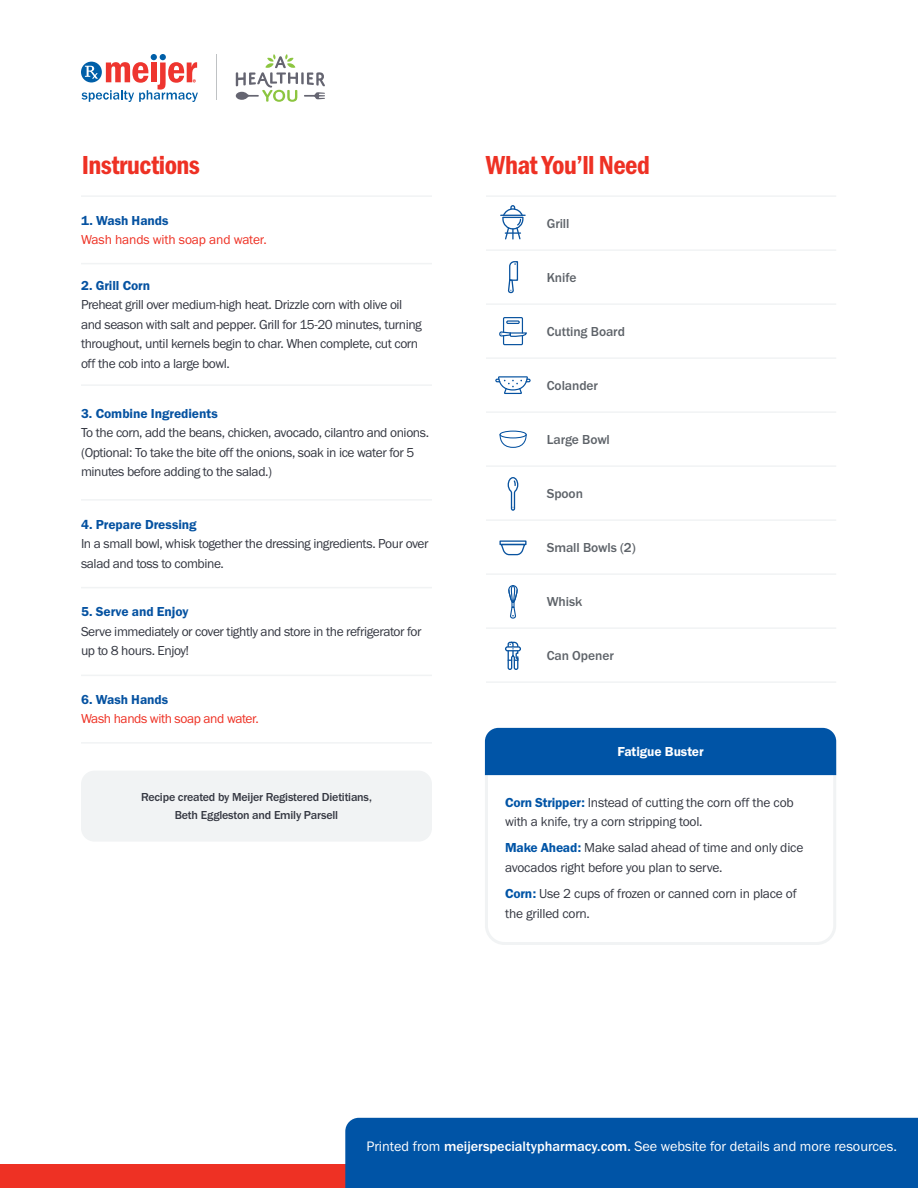
<style>
.page{position:relative;width:918px;height:1188px;background:#fff}
.page>*{position:absolute;margin:0;border:0;box-sizing:border-box;transform-origin:0 0}
.t1{font:27px "Franklin Gothic URW Con Dem";letter-spacing:-.02em;color:#ee3124}
.t2{font:14.25px "Franklin Gothic URW Boo";color:#fff}
.t3{font:13.5px/19.5px "Franklin Gothic URW Boo";letter-spacing:-.03em;color:#343741}
.t4{font:13.5px "Franklin Gothic URW Dem";letter-spacing:-.005em;color:#0552a1}
.t5{font:500 13.5px "Franklin Gothic URW";letter-spacing:-.005em;color:#5e6369}
.t6{font:13.5px "Franklin Gothic URW Boo";letter-spacing:-.01em;color:#ee3124}
.t7{font:13.5px "Franklin Gothic URW Boo";letter-spacing:-.03em;color:#ee3124}
.t8{font:13.5px "Franklin Gothic URW Dem";letter-spacing:-.005em;color:#fff}
.t9{font:500 12px/18px "Franklin Gothic URW";letter-spacing:-.015em;color:#343741;text-align:center}
.s1{font-family:"Franklin Gothic URW Dem";color:#0054a6}
.s2{font-family:"Franklin Gothic URW";font-weight:500}
</style>
<div class="page">
<hr style="left:217px;top:54px;width:1px;height:46px;background:#bfc2c4">
<svg style="left:82px;top:54px;width:116px;height:48px"></svg>
<svg style="left:236px;top:54px;width:89px;height:48px"></svg>
<div style="left:0;top:1164px;width:918px;height:24px;background:#ee3124"></div>
<div style="left:345px;top:1118px;width:573px;height:70px;background:#0054a6"></div>
<hr style="left:486px;top:249px;width:350px;height:2px;background:#f1f3f4">
<hr style="left:486px;top:303px;width:350px;height:2px;background:#f1f3f4">
<hr style="left:486px;top:357px;width:350px;height:2px;background:#f1f3f4">
<hr style="left:486px;top:411px;width:350px;height:2px;background:#f1f3f4">
<hr style="left:486px;top:465px;width:350px;height:2px;background:#f1f3f4">
<hr style="left:486px;top:519px;width:350px;height:2px;background:#f1f3f4">
<hr style="left:486px;top:573px;width:350px;height:2px;background:#f1f3f4">
<hr style="left:486px;top:627px;width:350px;height:2px;background:#f1f3f4">
<hr style="left:486px;top:681px;width:350px;height:2px;background:#f1f3f4">
<hr style="left:486px;top:195px;width:350px;height:2px;background:#f1f3f4">
<hr style="left:81px;top:195px;width:351px;height:2px;background:#f1f3f4">
<hr style="left:81px;top:263px;width:351px;height:1px;background:#f1f3f4">
<hr style="left:81px;top:384px;width:351px;height:2px;background:#f1f3f4">
<hr style="left:81px;top:499px;width:351px;height:2px;background:#f1f3f4">
<hr style="left:81px;top:587px;width:351px;height:1px;background:#f1f3f4">
<hr style="left:81px;top:675px;width:351px;height:1px;background:#f1f3f4">
<hr style="left:81px;top:742px;width:351px;height:2px;background:#f1f3f4">
<div style="left:486px;top:195px;width:54px;height:54px;background:#fff"></div>
<svg style="left:501px;top:205px;width:24px;height:35px"></svg>
<div style="left:486px;top:412px;width:54px;height:54px;background:#fff"></div>
<svg style="left:499px;top:433px;width:28px;height:15px"></svg>
<div style="left:500px;top:431px;width:27px;height:7px;border:1px solid #0451a0;border-radius:50%"></div>
<div style="left:486px;top:629px;width:54px;height:54px;background:#fff"></div>
<div style="left:486px;top:304px;width:54px;height:54px;background:#fff"></div>
<svg style="left:499px;top:317px;width:28px;height:29px"></svg>
<div style="left:486px;top:521px;width:54px;height:54px;background:#fff"></div>
<svg style="left:500px;top:545px;width:26px;height:11px"></svg>
<div style="left:499px;top:540px;width:28px;height:5px;border:1px solid #09539f"></div>
<div style="left:486px;top:250px;width:54px;height:54px;background:#fff"></div>
<svg style="left:507px;top:261px;width:12px;height:33px"></svg>
<div style="left:486px;top:467px;width:54px;height:54px;background:#fff"></div>
<svg style="left:507px;top:477px;width:12px;height:34px"></svg>
<div style="left:486px;top:358px;width:54px;height:54px;background:#fff"></div>
<svg style="left:495px;top:376px;width:36px;height:18px"></svg>
<div style="left:486px;top:575px;width:54px;height:54px;background:#fff"></div>
<svg style="left:508px;top:585px;width:10px;height:44px"></svg>
<div style="left:81px;top:771px;width:351px;height:71px;background:#f1f3f4;border-radius:14px"></div>
<svg style="left:484px;top:750px;width:353px;height:195px"></svg>
<div style="left:485px;top:728px;width:351px;height:47px;background:#0054a6"></div>
<h1 class="t1" style="left:82px;top:147px;width:120px">Instructions</h1>
<h1 class="t1" style="left:486px;top:147px;width:165px">What You’ll Need</h1>
<p class="t4" style="left:81px;top:212px;width:89px">1. Wash Hands</p>
<p class="t6" style="left:81px;top:231px;width:187px">Wash hands with soap and water.</p>
<p class="t4" style="left:81px;top:277px;width:71px">2. Grill Corn</p>
<p class="t3" style="left:81px;top:295px;width:342px">Preheat grill over medium-high heat. Drizzle corn with olive oil and season with salt and pepper. Grill for 15-20 minutes, turning throughout, until kernels begin to char. When complete, cut corn off the cob into a large bowl.</p>
<p class="t4" style="left:81px;top:405px;width:138px">3. Combine Ingredients</p>
<p class="t3" style="left:81px;top:423px;width:350px">To the corn, add the beans, chicken, avocado, cilantro and onions. (Optional: To take the bite off the onions, soak in ice water for 5 minutes before adding to the salad.)</p>
<p class="t4" style="left:81px;top:516px;width:117px">4. Prepare Dressing</p>
<p class="t3" style="left:81px;top:534px;width:349px">In a small bowl, whisk together the dressing ingredients. Pour over salad and toss to combine.</p>
<p class="t4" style="left:81px;top:604px;width:109px">5. Serve and Enjoy</p>
<p class="t3" style="left:81px;top:621px;width:342px">Serve immediately or cover tightly and store in the refrigerator for up to 8 hours. Enjoy!</p>
<p class="t4" style="left:81px;top:691px;width:89px">6. Wash Hands</p>
<p class="t7" style="left:81px;top:710px;width:179px">Wash hands with soap and water.</p>
<p class="t5" style="left:547px;top:215px;width:24px">Grill</p>
<p class="t5" style="left:547px;top:269px;width:31px">Knife</p>
<p class="t5" style="left:547px;top:323px;width:80px">Cutting Board</p>
<p class="t5" style="left:547px;top:377px;width:53px">Colander</p>
<p class="t5" style="left:547px;top:431px;width:65px">Large Bowl</p>
<p class="t5" style="left:547px;top:485px;width:38px">Spoon</p>
<p class="t5" style="left:547px;top:539px;width:91px">Small Bowls (2)</p>
<p class="t5" style="left:547px;top:593px;width:37px">Whisk</p>
<p class="t5" style="left:547px;top:647px;width:69px">Can Opener</p>
<p class="t8" style="left:617px;top:743px;width:88px">Fatigue Buster</p>
<p class="t9" style="left:141px;top:788px;width:232px">Recipe created by Meijer Registered Dietitians,<br>Beth Eggleston and Emily Parsell</p>
<p class="t3" style="left:505px;top:792px;width:290px"><span class="s1">Corn Stripper:</span> Instead of cutting the corn off the cob with a knife, try a corn stripping tool.</p>
<p class="t3" style="left:505px;top:838px;width:300px"><span class="s1">Make Ahead:</span> Make salad ahead of time and only dice avocados right before you plan to serve.</p>
<p class="t3" style="left:505px;top:884px;width:293px"><span class="s1">Corn:</span> Use 2 cups of frozen or canned corn in place of the grilled corn.</p>
<p class="t2" style="left:366px;top:1137px;width:532px">Printed from <span class="s2">meijerspecialtypharmacy.com.</span> See website for details and more resources.</p>
</div>
